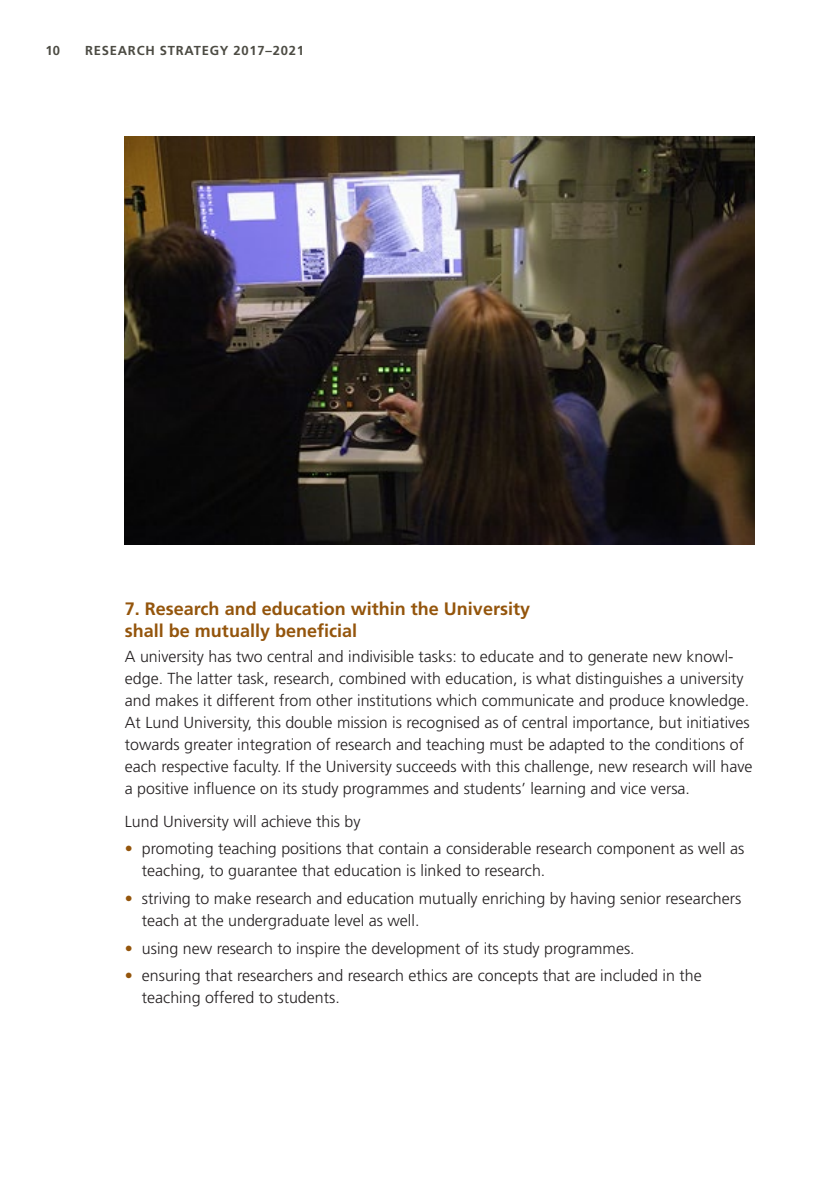
<style>
.page{position:relative;width:840px;height:1191px;background:#fff}
.page>*{position:absolute;margin:0;border:0;box-sizing:border-box;transform-origin:0 0}
.t1{font:700 18px/22px "Frutiger LT Std";color:#94550c}
.t2{font:300 16px/22px "Frutiger LT Std";color:#231f20}
.t3{font:700 13px "Frutiger LT Std";letter-spacing:.06em;color:#4c4b43}
.s1{color:#94550c}
</style>
<div class="page">
<img style="left:125px;top:136px;width:629px;height:408px">
<p class="t3" style="left:45px;top:43px;width:16px">10</p>
<p class="t3" style="left:85px;top:43px;width:220px">RESEARCH STRATEGY 2017–2021</p>
<p class="t1" style="left:125px;top:597px;width:406px">7. Research and education within the University shall be mutually beneficial</p>
<p class="t2" style="left:125px;top:645px;width:628px">A university has two central and indivisible tasks: to educate and to generate new knowl&shy;edge. The latter task, research, combined with education, is what distinguishes a university and makes it different from other institutions which communicate and produce knowledge.<br>At Lund University, this double mission is recognised as of central importance, but initiatives towards greater integration of research and teaching must be adapted to the conditions of each respective faculty. If the University succeeds with this challenge, new research will have a positive influence on its study programmes and students’ learning and vice versa.</p>
<p class="t2" style="left:125px;top:810px;width:237px">Lund University will achieve this by</p>
<p class="t2" style="left:142px;top:838px;width:603px;text-indent:-17px"><span class="s1">•</span> promoting teaching positions that contain a considerable research component as well as teaching, to guarantee that education is linked to research.</p>
<p class="t2" style="left:142px;top:887px;width:600px;text-indent:-17px"><span class="s1">•</span> striving to make research and education mutually enriching by having senior researchers teach at the undergraduate level as well.</p>
<p class="t2" style="left:125px;top:937px;width:511px"><span class="s1">•</span> using new research to inspire the development of its study programmes.</p>
<p class="t2" style="left:142px;top:965px;width:561px;text-indent:-17px"><span class="s1">•</span> ensuring that researchers and research ethics are concepts that are included in the teaching offered to students.</p>
</div>
